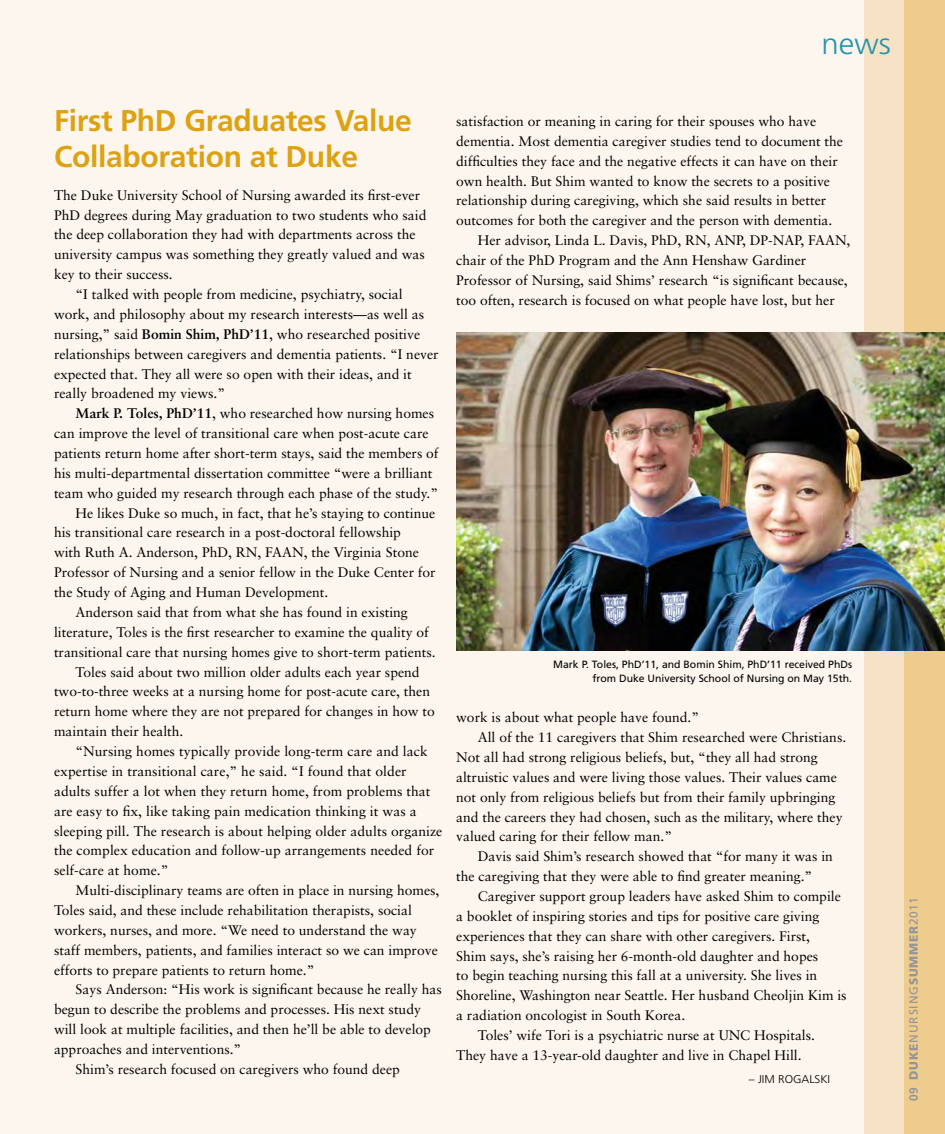
<style>
.page{position:relative;width:945px;height:1134px;background:#fcf6ed}
.page>*{position:absolute;margin:0;border:0;box-sizing:border-box;transform-origin:0 0}
.t1{font:700 30px/36px "Frutiger";letter-spacing:-.01em;color:#dda212}
.t2{font:300 30px "Frutiger";color:#2594aa;scale:1.04 1}
.t3{font:13.8px "Sabon";color:#000}
.t4{font:12px "Frutiger";letter-spacing:.07em;color:#939598}
.t5{font:700 12px "Frutiger";color:#939598}
.t6{font:300 11.25px "Frutiger";color:#000;scale:1.04 1}
.t7{font:10.5px/14.2px "Frutiger";color:#000;text-align:right}
.s1{font-weight:700}
.s2{font-weight:900}
</style>
<div class="page">
<div style="left:864px;top:0;width:81px;height:1134px;background:#f6e2c5"></div>
<div style="left:904px;top:0;width:41px;height:1134px;background:#eeca87"></div>
<img style="left:456px;top:332px;width:489px;height:319px">
<h1 class="t2" style="left:822px;top:26px;width:68px">news</h1>
<h1 class="t1" style="left:54px;top:102px;width:359px">First PhD Graduates Value<br>Collaboration at Duke</h1>
<p class="t3" style="left:456px;top:113px;width:362px">satisfaction or meaning in caring for their spouses who have</p>
<p class="t3" style="left:456px;top:133px;width:388px">dementia. Most dementia caregiver studies tend to document the</p>
<p class="t3" style="left:456px;top:153px;width:383px">difficulties they face and the negative effects it can have on their</p>
<p class="t3" style="left:456px;top:173px;width:375px">own health. But Shim wanted to know the secrets to a positive</p>
<p class="t3" style="left:456px;top:192px;width:372px">relationship during caregiving, which she said results in better</p>
<p class="t3" style="left:456px;top:212px;width:378px">outcomes for both the caregiver and the person with dementia.</p>
<p class="t3" style="left:478px;top:232px;width:374px">Her advisor, Linda L. Davis, PhD, RN, ANP, DP-NAP, FAAN,</p>
<p class="t3" style="left:456px;top:252px;width:352px">chair of the PhD Program and the Ann Henshaw Gardiner</p>
<p class="t3" style="left:456px;top:272px;width:393px">Professor of Nursing, said Shims’ research “is significant because,</p>
<p class="t3" style="left:456px;top:292px;width:380px">too often, research is focused on what people have lost, but her</p>
<p class="t3" style="left:54px;top:187px;width:368px">The Duke University School of Nursing awarded its first-ever</p>
<p class="t3" style="left:54px;top:207px;width:374px">PhD degrees during May graduation to two students who said</p>
<p class="t3" style="left:54px;top:226px;width:363px">the deep collaboration they had with departments across the</p>
<p class="t3" style="left:54px;top:246px;width:372px">university campus was something they greatly valued and was</p>
<p class="t3" style="left:54px;top:266px;width:120px">key to their success.</p>
<p class="t3" style="left:76px;top:286px;width:329px">“I talked with people from medicine, psychiatry, social</p>
<p class="t3" style="left:54px;top:306px;width:372px">work, and philosophy about my research interests—as well as</p>
<p class="t3" style="left:54px;top:326px;width:368px">nursing,” said <span class="s1">Bomin Shim, PhD’11</span>, who researched positive</p>
<p class="t3" style="left:54px;top:346px;width:386px">relationships between caregivers and dementia patients. “I never</p>
<p class="t3" style="left:54px;top:366px;width:359px">expected that. They all were so open with their ideas, and it</p>
<p class="t3" style="left:54px;top:385px;width:173px">really broadened my views.”</p>
<p class="t3" style="left:76px;top:405px;width:360px"><span class="s1">Mark P. Toles, PhD’11</span>, who researched how nursing homes</p>
<p class="t3" style="left:54px;top:425px;width:376px">can improve the level of transitional care when post-acute care</p>
<p class="t3" style="left:54px;top:445px;width:386px">patients return home after short-term stays, said the members of</p>
<p class="t3" style="left:54px;top:465px;width:380px">his multi-departmental dissertation committee “were a brilliant</p>
<p class="t3" style="left:54px;top:485px;width:386px">team who guided my research through each phase of the study.”</p>
<p class="t3" style="left:76px;top:505px;width:361px">He likes Duke so much, in fact, that he’s staying to continue</p>
<p class="t3" style="left:54px;top:524px;width:348px">his transitional care research in a post-doctoral fellowship</p>
<p class="t3" style="left:54px;top:544px;width:366px">with Ruth A. Anderson, PhD, RN, FAAN, the Virginia Stone</p>
<p class="t3" style="left:54px;top:564px;width:383px">Professor of Nursing and a senior fellow in the Duke Center for</p>
<p class="t3" style="left:54px;top:584px;width:276px">the Study of Aging and Human Development.</p>
<p class="t3" style="left:76px;top:604px;width:334px">Anderson said that from what she has found in existing</p>
<p class="t3" style="left:54px;top:624px;width:376px">literature, Toles is the first researcher to examine the quality of</p>
<p class="t3" style="left:54px;top:644px;width:383px">transitional care that nursing homes give to short-term patients.</p>
<p class="t3" style="left:76px;top:664px;width:346px">Toles said about two million older adults each year spend</p>
<p class="t3" style="left:54px;top:683px;width:378px">two-to-three weeks at a nursing home for post-acute care, then</p>
<p class="t3" style="left:54px;top:703px;width:382px">return home where they are not prepared for changes in how to</p>
<p class="t3" style="left:54px;top:723px;width:131px">maintain their health.</p>
<p class="t3" style="left:76px;top:743px;width:354px">“Nursing homes typically provide long-term care and lack</p>
<p class="t3" style="left:54px;top:763px;width:354px">expertise in transitional care,” he said. “I found that older</p>
<p class="t3" style="left:54px;top:783px;width:378px">adults suffer a lot when they return home, from problems that</p>
<p class="t3" style="left:54px;top:803px;width:364px">are easy to fix, like taking pain medication thinking it was a</p>
<p class="t3" style="left:54px;top:822px;width:390px">sleeping pill. The research is about helping older adults organize</p>
<p class="t3" style="left:54px;top:842px;width:382px">the complex education and follow-up arrangements needed for</p>
<p class="t3" style="left:54px;top:862px;width:116px">self-care at home.”</p>
<p class="t3" style="left:76px;top:882px;width:365px">Multi-disciplinary teams are often in place in nursing homes,</p>
<p class="t3" style="left:54px;top:902px;width:359px">Toles said, and these include rehabilitation therapists, social</p>
<p class="t3" style="left:54px;top:922px;width:364px">workers, nurses, and more. “We need to understand the way</p>
<p class="t3" style="left:54px;top:942px;width:385px">staff members, patients, and families interact so we can improve</p>
<p class="t3" style="left:54px;top:962px;width:262px">efforts to prepare patients to return home.”</p>
<p class="t3" style="left:76px;top:981px;width:368px">Says Anderson: “His work is significant because he really has</p>
<p class="t3" style="left:54px;top:1001px;width:368px">begun to describe the problems and processes. His next study</p>
<p class="t3" style="left:54px;top:1021px;width:379px">will look at multiple facilities, and then he’ll be able to develop</p>
<p class="t3" style="left:54px;top:1041px;width:189px">approaches and interventions.”</p>
<p class="t3" style="left:76px;top:1061px;width:326px">Shim’s research focused on caregivers who found deep</p>
<p class="t7" style="left:553px;top:657px;width:300px">Mark P. Toles, PhD’11, and Bomin Shim, PhD’11 received PhDs from Duke University School of Nursing on May 15th.</p>
<p class="t3" style="left:456px;top:709px;width:244px">work is about what people have found.”</p>
<p class="t3" style="left:478px;top:729px;width:370px">All of the 11 caregivers that Shim researched were Christians.</p>
<p class="t3" style="left:456px;top:749px;width:363px">Not all had strong religious beliefs, but, “they all had strong</p>
<p class="t3" style="left:456px;top:769px;width:382px">altruistic values and were living those values. Their values came</p>
<p class="t3" style="left:456px;top:789px;width:381px">not only from religious beliefs but from their family upbringing</p>
<p class="t3" style="left:456px;top:809px;width:388px">and the careers they had chosen, such as the military, where they</p>
<p class="t3" style="left:456px;top:828px;width:217px">valued caring for their fellow man.”</p>
<p class="t3" style="left:478px;top:848px;width:357px">Davis said Shim’s research showed that “for many it was in</p>
<p class="t3" style="left:456px;top:868px;width:358px">the caregiving that they were able to find greater meaning.”</p>
<p class="t3" style="left:478px;top:888px;width:365px">Caregiver support group leaders have asked Shim to compile</p>
<p class="t3" style="left:456px;top:908px;width:365px">a booklet of inspiring stories and tips for positive care giving</p>
<p class="t3" style="left:456px;top:928px;width:355px">experiences that they can share with other caregivers. First,</p>
<p class="t3" style="left:456px;top:948px;width:364px">Shim says, she’s raising her 6-month-old daughter and hopes</p>
<p class="t3" style="left:456px;top:967px;width:363px">to begin teaching nursing this fall at a university. She lives in</p>
<p class="t3" style="left:456px;top:987px;width:392px">Shoreline, Washington near Seattle. Her husband Cheoljin Kim is</p>
<p class="t3" style="left:456px;top:1007px;width:231px">a radiation oncologist in South Korea.</p>
<p class="t3" style="left:478px;top:1027px;width:339px">Toles’ wife Tori is a psychiatric nurse at UNC Hospitals.</p>
<p class="t3" style="left:456px;top:1047px;width:347px">They have a 13-year-old daughter and live in Chapel Hill.</p>
<p class="t6" style="left:749px;top:1072px;width:80px">– Jim Rogalski</p>
<p class="t4" style="left:907px;top:1080px;width:184px;rotate:-90deg"><span class="s2">DUKE</span>NU RSI NG<span class="s2">SUMMER</span>2011</p>
<p class="t5" style="left:907px;top:1101px;width:15px;rotate:-90deg">09</p>
</div>
